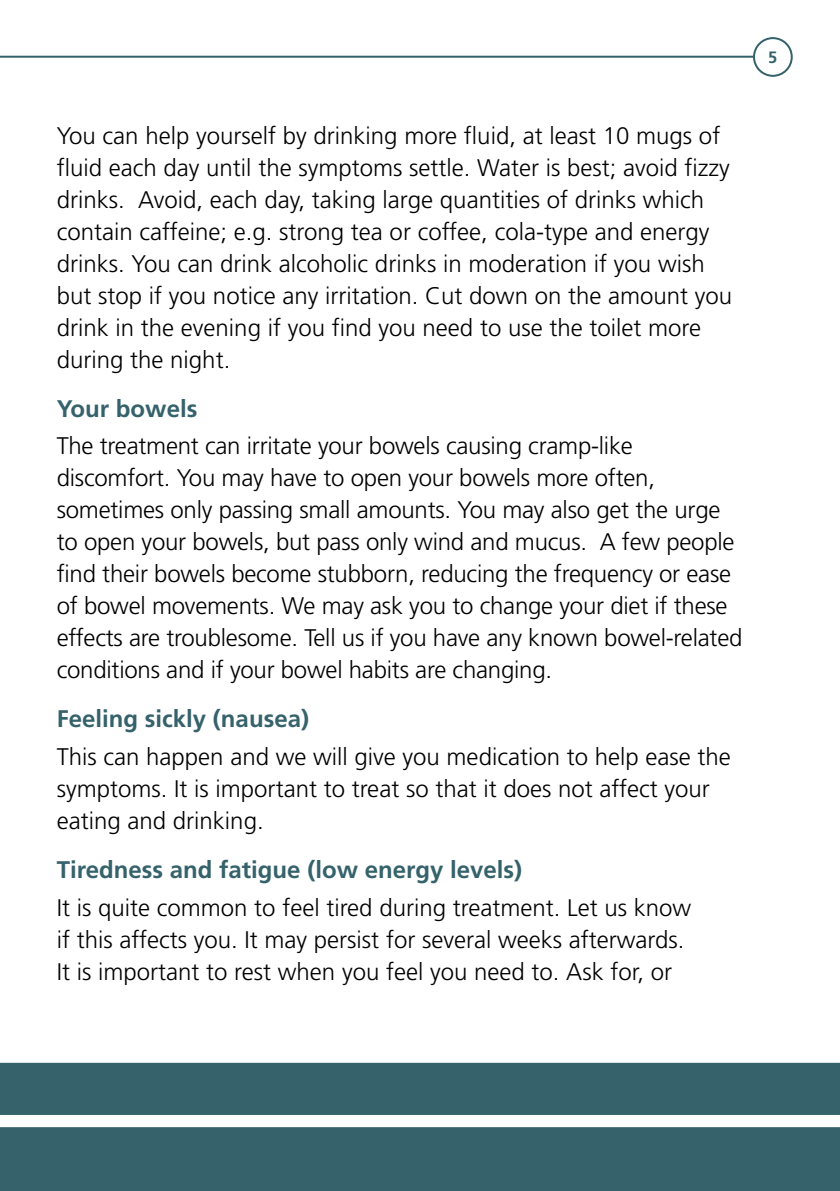
<style>
.page{position:relative;width:840px;height:1191px;background:#fff}
.page>*{position:absolute;margin:0;border:0;box-sizing:border-box;transform-origin:0 0}
.t1{font:300 24px/32px "Frutiger";color:#000}
.t2{font:700 24px "Frutiger";color:#35626b}
.t3{font:700 16.4px "Frutiger";color:#35626b}
</style>
<div class="page">
<div style="left:0;top:1062px;width:839px;height:129px;background:#35626b"></div>
<hr style="left:0;top:56px;width:791px;height:2px;background:#35626b">
<div style="left:753px;top:38px;width:38px;height:38px;background:#fff;border-radius:50%"></div>
<div style="left:752px;top:37px;width:40px;height:40px;border:2px solid #35626b;border-radius:50%"></div>
<svg style="left:0;top:1115px;width:839px;height:12px"></svg>
<p class="t1" style="left:57px;top:119px;width:676px">You can help yourself by drinking more fluid, at least 10 mugs of fluid each day until the symptoms settle. Water is best; avoid fizzy drinks. Avoid, each day, taking large quantities of drinks which contain caffeine; e.g. strong tea or coffee, cola-type and energy drinks. You can drink alcoholic drinks in moderation if you wish but stop if you notice any irritation. Cut down on the amount you drink in the evening if you find you need to use the toilet more during the night.</p>
<p class="t2" style="left:57px;top:394px;width:142px">Your bowels</p>
<p class="t1" style="left:57px;top:430px;width:686px">The treatment can irritate your bowels causing cramp-like discomfort. You may have to open your bowels more often, sometimes only passing small amounts. You may also get the urge to open your bowels, but pass only wind and mucus. A few people find their bowels become stubborn, reducing the frequency or ease of bowel movements. We may ask you to change your diet if these effects are troublesome. Tell us if you have any known bowel-related conditions and if your bowel habits are changing.</p>
<p class="t2" style="left:57px;top:705px;width:254px">Feeling sickly (nausea)</p>
<p class="t1" style="left:57px;top:740px;width:675px">This can happen and we will give you medication to help ease the symptoms. It is important to treat so that it does not affect your eating and drinking.</p>
<p class="t2" style="left:57px;top:855px;width:467px">Tiredness and fatigue (low energy levels)</p>
<p class="t1" style="left:57px;top:891px;width:635px">It is quite common to feel tired during treatment. Let us know if this affects you. It may persist for several weeks afterwards.<br>It is important to rest when you feel you need to. Ask for, or</p>
<p class="t3" style="left:767px;top:48px;width:11px">5</p>
</div>
